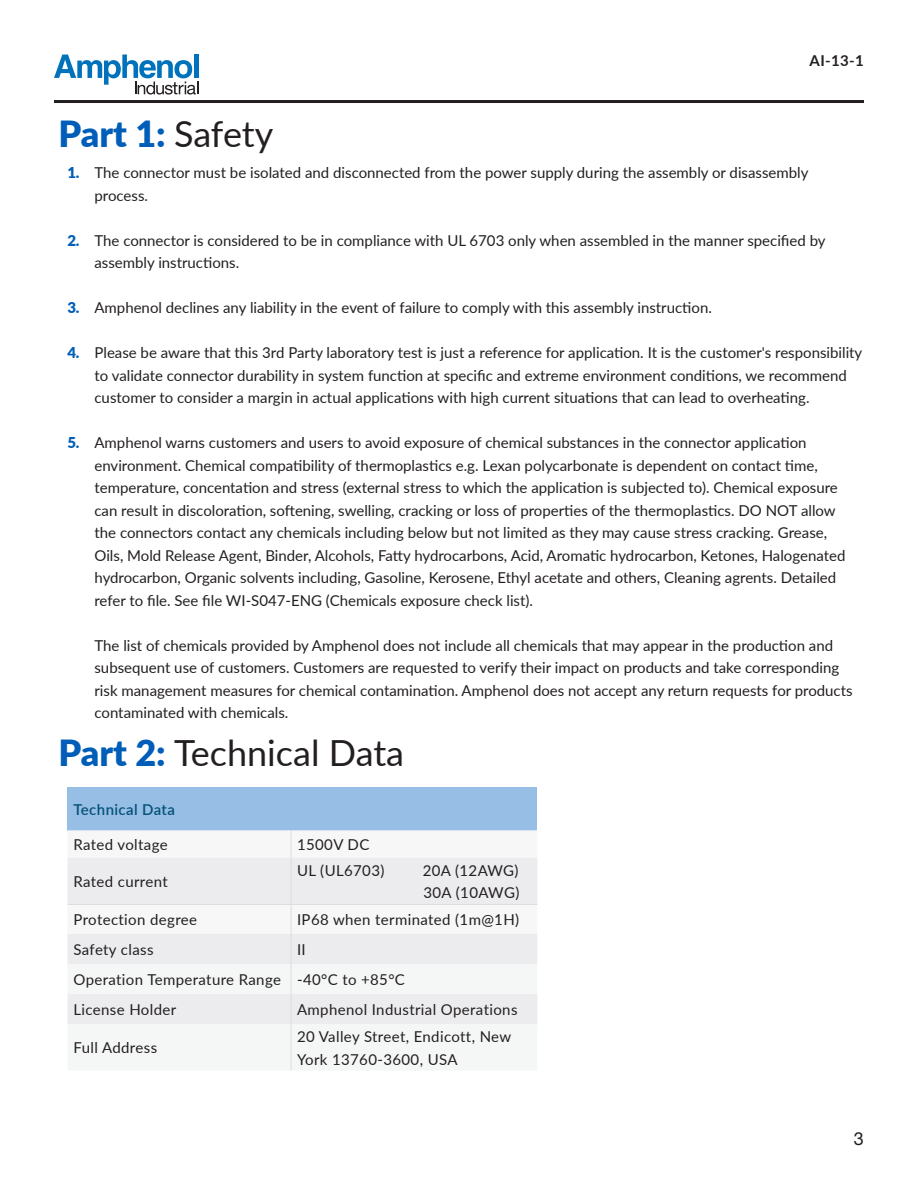
<style>
.page{position:relative;width:918px;height:1188px;background:#fff}
.page>*{position:absolute;margin:0;border:0;box-sizing:border-box;transform-origin:0 0}
.t1{font:36px "Lato";color:#231f20}
.t2{font:900 36px "Lato";color:#005eb8}
.t3{font:18px "Helvetica Neue LT Std";color:#231f20}
.t4{font:15px/22.5px "Lato";color:#231f20}
.t5{font:15px/22.5px "Lato";letter-spacing:.025em;color:#231f20}
.t6{font:600 15px "Lato";letter-spacing:.025em;color:#055278}
.t7{font:700 15px "Lato";color:#231f20}
.s1{font-weight:400;color:#231f20}
.s2{font-weight:900;color:#005eb8}
</style>
<div class="page">
<div style="left:68px;top:787px;width:469px;height:43px;background:#97bee5"></div>
<svg style="left:68px;top:830px;width:469px;height:28px"></svg>
<svg style="left:68px;top:858px;width:469px;height:106px;fill:#ececee"></svg>
<svg style="left:68px;top:964px;width:469px;height:107px;fill:#f5f7f6"></svg>
<svg style="left:291px;top:830px;width:1px;height:28px"></svg>
<hr style="left:291px;top:858px;width:1px;height:46px;background:#dcdddf">
<hr style="left:291px;top:934px;width:1px;height:30px;background:#dcdddf">
<hr style="left:291px;top:964px;width:1px;height:30px;background:#dcdddf">
<hr style="left:291px;top:994px;width:1px;height:30px;background:#dcdddf">
<hr style="left:291px;top:1024px;width:1px;height:47px;background:#dcdddf">
<svg style="left:291px;top:905px;width:1px;height:29px"></svg>
<hr style="left:68px;top:904px;width:223px;height:1px;background:#dcdddf">
<hr style="left:291px;top:904px;width:246px;height:1px;background:#dcdddf">
<svg style="left:54px;top:55px;width:144px;height:40px"></svg>
<hr style="left:54px;top:100px;width:810px;height:3px;background:#231f20">
<p class="t7" style="left:810px;top:50px;width:56px">AI-13-1</p>
<p class="t2" style="left:58px;top:107px;width:216px">Part 1: <span class="s1">Safety</span></p>
<p class="t4" style="left:94px;top:161px;width:715px;text-indent:-27px"><span class="s2">1.</span> The connector must be isolated and disconnected from the power supply during the assembly or disassembly process.</p>
<p class="t4" style="left:94px;top:229px;width:733px;text-indent:-27px"><span class="s2">2.</span> The connector is considered to be in compliance with UL 6703 only when assembled in the manner specified by assembly instructions.</p>
<p class="t4" style="left:68px;top:296px;width:646px"><span class="s2">3.</span> Amphenol declines any liability in the event of failure to comply with this assembly instruction.</p>
<p class="t4" style="left:94px;top:341px;width:769px;text-indent:-27px"><span class="s2">4.</span> Please be aware that this 3rd Party laboratory test is just a reference for application. It is the customer's responsibility to validate connector durability in system function at specific and extreme environment conditions, we recommend customer to consider a margin in actual applications with high current situations that can lead to overheating.</p>
<p class="t4" style="left:94px;top:431px;width:752px;text-indent:-27px"><span class="s2">5.</span> Amphenol warns customers and users to avoid exposure of chemical substances in the connector application environment. Chemical compatibility of thermoplastics e.g. Lexan polycarbonate is dependent on contact time, temperature, concentation and stress (external stress to which the application is subjected to). Chemical exposure can result in discoloration, softening, swelling, cracking or loss of properties of the thermoplastics. DO NOT allow the connectors contact any chemicals including below but not limited as they may cause stress cracking. Grease, Oils, Mold Release Agent, Binder, Alcohols, Fatty hydrocarbons, Acid, Aromatic hydrocarbon, Ketones, Halogenated hydrocarbon, Organic solvents including, Gasoline, Kerosene, Ethyl acetate and others, Cleaning agrents. Detailed refer to file. See file WI-S047-ENG (Chemicals exposure check list).</p>
<p class="t4" style="left:94px;top:634px;width:760px">The list of chemicals provided by Amphenol does not include all chemicals that may appear in the production and subsequent use of customers. Customers are requested to verify their impact on products and take corresponding risk management measures for chemical contamination. Amphenol does not accept any return requests for products contaminated with chemicals.</p>
<p class="t1" style="left:58px;top:727px;width:347px"><span class="s2">Part 2:</span> Technical Data</p>
<p class="t6" style="left:74px;top:798px;width:103px">Technical Data</p>
<p class="t5" style="left:74px;top:833px;width:96px">Rated voltage</p>
<p class="t4" style="left:297px;top:833px;width:74px">1500V DC</p>
<p class="t5" style="left:74px;top:870px;width:96px">Rated current</p>
<p class="t5" style="left:297px;top:859px;width:89px">UL (UL6703)</p>
<p class="t5" style="left:423px;top:859px;width:98px">20A (12AWG)<br>30A (10AWG)</p>
<p class="t5" style="left:74px;top:908px;width:125px">Protection degree</p>
<p class="t5" style="left:297px;top:908px;width:224px">IP68 when terminated (1m@1H)</p>
<p class="t5" style="left:74px;top:938px;width:82px">Safety class</p>
<p class="t4" style="left:297px;top:938px;width:10px">II</p>
<p class="t5" style="left:74px;top:968px;width:209px">Operation Temperature Range</p>
<p class="t4" style="left:297px;top:968px;width:109px">-40°C to +85°C</p>
<p class="t5" style="left:74px;top:998px;width:104px">License Holder</p>
<p class="t5" style="left:297px;top:998px;width:222px">Amphenol Industrial Operations</p>
<p class="t5" style="left:74px;top:1036px;width:85px">Full Address</p>
<p class="t5" style="left:297px;top:1025px;width:216px">20 Valley Street, Endicott, New<br>York 13760-3600, USA</p>
<p class="t3" style="left:854px;top:1128px;width:12px">3</p>
</div>
